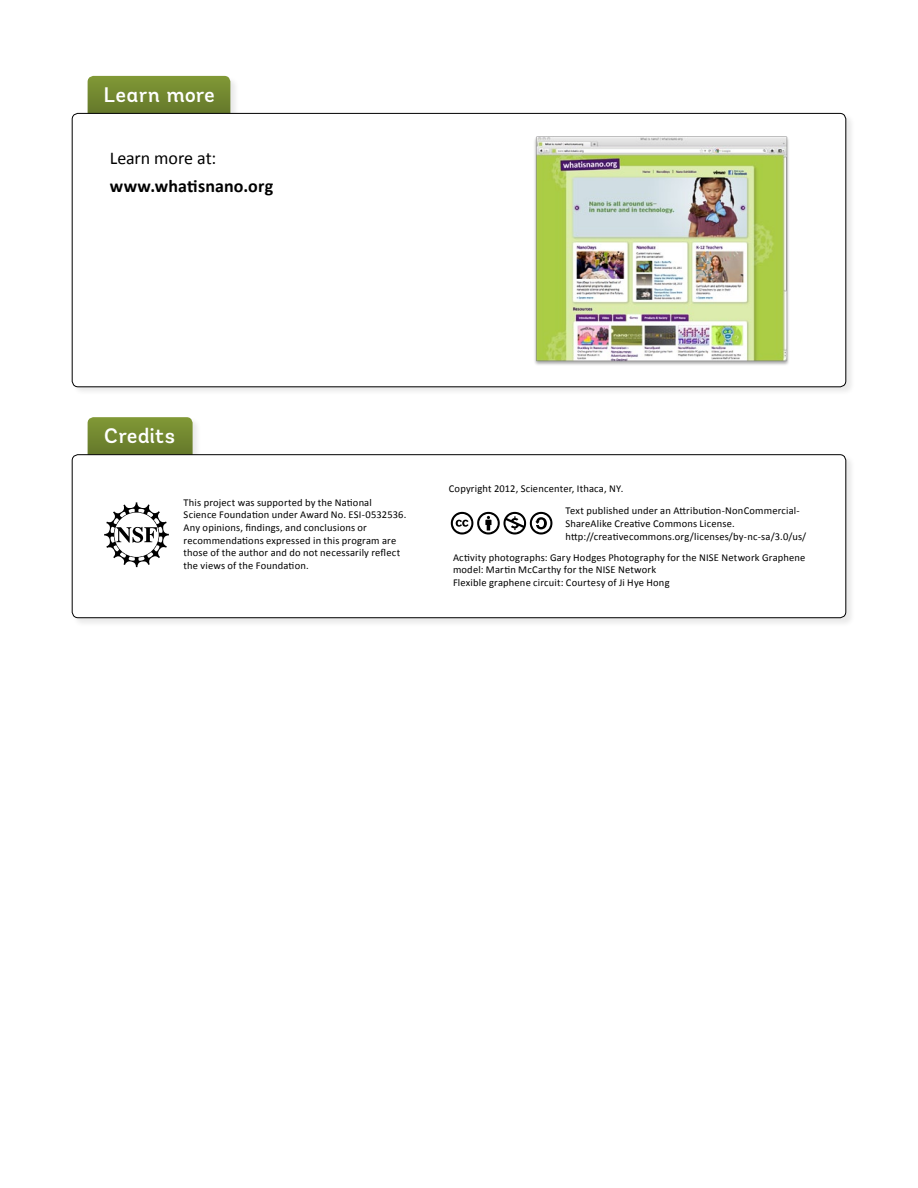
<style>
.page{position:relative;width:918px;height:1188px;background:#fff}
.page>*{position:absolute;margin:0;border:0;box-sizing:border-box;transform-origin:0 0}
.t1{font:500 21px "Andes";color:#fff}
.t2{font:700 18px "Calibri";letter-spacing:.005em;color:#000}
.t3{font:18px "Calibri";letter-spacing:-.005em;color:#000}
.t4{font:10.5px/12.6px "Calibri";letter-spacing:.015em;color:#000}
</style>
<div class="page">
<div style="left:87px;top:75px;width:153px;height:59px;background:#000;opacity:.09"></div>
<svg style="left:88px;top:76px;width:142px;height:37px;background:#728830"></svg>
<div style="left:71px;top:113px;width:785px;height:284px;background:#000;opacity:.09"></div>
<div style="left:72px;top:113px;width:774px;height:274px;background:#fff;border-radius:6px"></div>
<div style="left:87px;top:417px;width:115px;height:58px;background:#f6f6f6"></div>
<svg style="left:88px;top:417px;width:105px;height:37px;background:#748932"></svg>
<div style="left:71px;top:454px;width:785px;height:173px;background:#000;opacity:.09"></div>
<div style="left:72px;top:455px;width:774px;height:163px;background:#fff;border-radius:6px"></div>
<div style="left:72px;top:454px;width:774px;height:164px;border:1px solid #000;border-radius:6px"></div>
<img style="left:534px;top:136px;width:255px;height:229px">
<svg style="left:104px;top:502px;width:65px;height:65px"></svg>
<svg style="left:451px;top:512px;width:101px;height:23px"></svg>
<h1 class="t1" style="left:104px;top:82px;width:113px">Learn more</h1>
<h2 class="t3" style="left:110px;top:147px;width:108px">Learn more at:</h2>
<h2 class="t2" style="left:110px;top:175px;width:165px">www.whatisnano.org</h2>
<h1 class="t1" style="left:104px;top:423px;width:73px">Credits</h1>
<p class="t4" style="left:184px;top:495px;width:224px">This project was supported by the National Science Foundation under Award No. ESI-0532536.<br>Any opinions, findings, and conclusions or recommendations expressed in this program are those of the author and do not necessarily reflect the views of the Foundation.</p>
<p class="t4" style="left:565px;top:477px;width:236px;line-height:22.5px;text-indent:-117px">Copyright 2012, Sciencenter, Ithaca, NY.<br>Text published under an Attribution-NonCommercial-</p>
<p class="t4" style="left:565px;top:517px;width:242px">ShareAlike Creative Commons License. http://creativecommons.org/licenses/by-nc-sa/3.0/us/</p>
<p class="t4" style="left:453px;top:551px;width:354px">Activity photographs: Gary Hodges Photography for the NISE Network Graphene model: Martin McCarthy for the NISE Network<br>Flexible graphene circuit: Courtesy of Ji Hye Hong</p>
</div>
